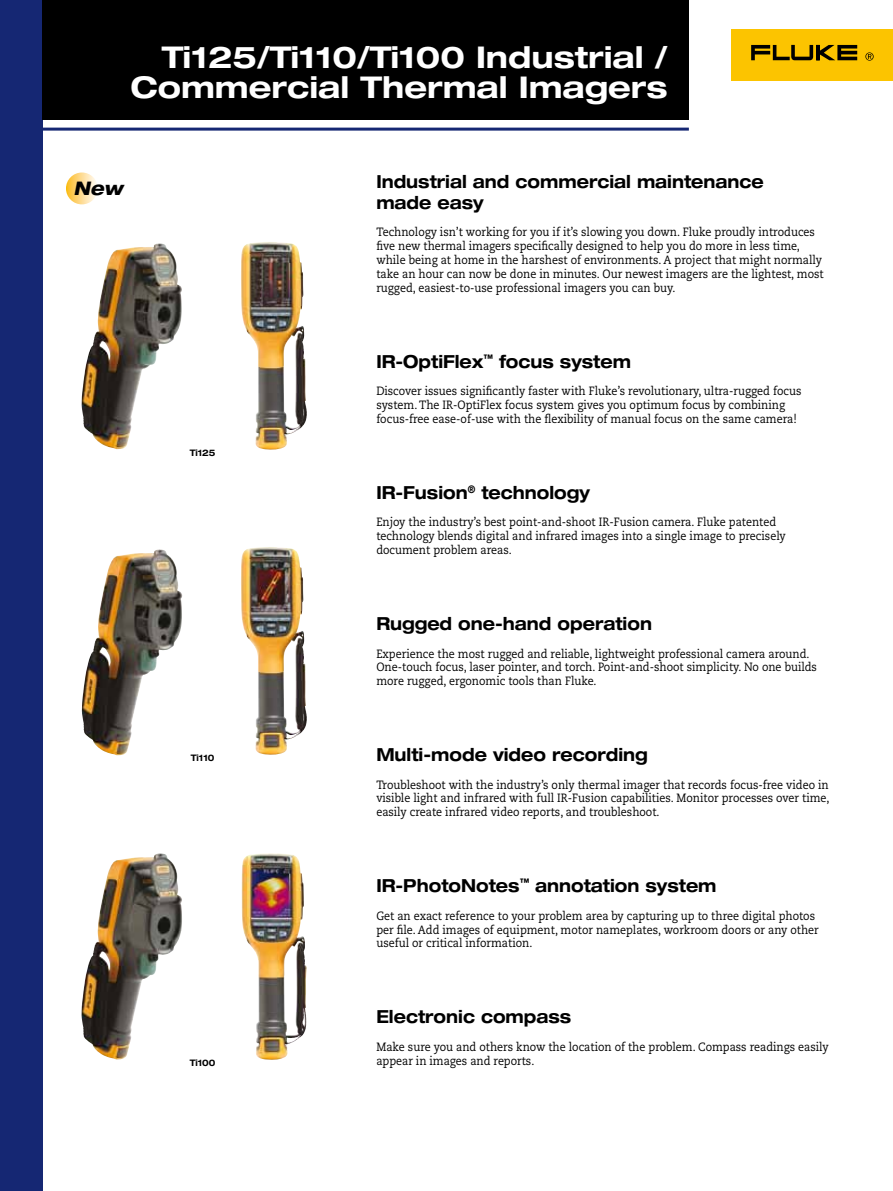
<style>
.page{position:relative;width:893px;height:1191px;background:#fff}
.page>*{position:absolute;margin:0;border:0;box-sizing:border-box;transform-origin:0 0}
.t1{font:700 expanded 30px/30px "Helvetica Neue LT Std";color:#fff;text-align:right}
.t2{font:italic 800 expanded 18.75px "Helvetica Neue LT Std";color:#000;scale:.9 1}
.t3{font:700 expanded 18px/20.7px "Helvetica Neue LT Std";color:#000;scale:.9 1}
.t4{font:12px/13.8px "Caecilia LT Std";color:#000;scale:.9 1}
.t5{font:700 expanded 9px "Helvetica Neue LT Std";color:#000;scale:.9 1}
</style>
<div class="page">
<div style="left:731px;top:30px;width:162px;height:51px;background:#fcc400"></div>
<hr style="left:0;top:128px;width:689px;height:3px;background:#152773">
<svg style="left:751px;top:45px;width:106px;height:15px"></svg>
<svg style="left:865px;top:52px;width:9px;height:9px"></svg>
<div style="left:66px;top:172px;width:32px;height:32px;background:linear-gradient(to right,#fcbc26,#fffbf9);border-radius:16px"></div>
<img style="left:81px;top:244px;width:101px;height:205px">
<img style="left:241px;top:242px;width:66px;height:208px">
<img style="left:82px;top:550px;width:100px;height:205px">
<img style="left:241px;top:547px;width:66px;height:208px">
<img style="left:81px;top:853px;width:101px;height:206px">
<img style="left:242px;top:853px;width:64px;height:207px">
<div style="left:0;top:0;width:43px;height:1191px;background:#152773"></div>
<div style="left:43px;top:0;width:646px;height:119px;background:#000"></div>
<h1 class="t1" style="left:130px;top:41px;width:539px">Ti125/Ti110/Ti100 Industrial /<br>Commercial Thermal Imagers</h1>
<h2 class="t2" style="left:74px;top:177px;width:56px">New</h2>
<h3 class="t3" style="left:376px;top:171px;width:432px">Industrial and commercial maintenance made easy</h3>
<p class="t4" style="left:376px;top:226px;width:499px">Technology isn’t working for you if it’s slowing you down. Fluke proudly introduces five new thermal imagers specifically designed to help you do more in less time, while being at home in the harshest of environments. A project that might normally take an hour can now be done in minutes. Our newest imagers are the lightest, most rugged, easiest-to-use professional imagers you can buy.</p>
<p class="t5" style="left:190px;top:447px;width:30px">Ti125</p>
<p class="t5" style="left:191px;top:752px;width:28px">Ti110</p>
<p class="t5" style="left:190px;top:1056px;width:30px">Ti100</p>
<h3 class="t3" style="left:376px;top:350px;width:285px">IR-OptiFlex<sup>™</sup> focus system</h3>
<p class="t4" style="left:376px;top:384px;width:474px">Discover issues significantly faster with Fluke’s revolutionary, ultra-rugged focus system. The IR-OptiFlex focus system gives you optimum focus by combining focus-free ease-of-use with the flexibility of manual focus on the same camera!</p>
<h3 class="t3" style="left:376px;top:481px;width:239px">IR-Fusion<sup>®</sup> technology</h3>
<p class="t4" style="left:376px;top:515px;width:456px">Enjoy the industry’s best point-and-shoot IR-Fusion camera. Fluke patented technology blends digital and infrared images into a single image to precisely document problem areas.</p>
<h3 class="t3" style="left:376px;top:612px;width:308px">Rugged one-hand operation</h3>
<p class="t4" style="left:376px;top:646px;width:491px">Experience the most rugged and reliable, lightweight professional camera around.<br>One-touch focus, laser pointer, and torch. Point-and-shoot simplicity. No one builds more rugged, ergonomic tools than Fluke.</p>
<h3 class="t3" style="left:376px;top:743px;width:303px">Multi-mode video recording</h3>
<p class="t4" style="left:376px;top:778px;width:505px;text-align:justify">Troubleshoot with the industry’s only thermal imager that records focus-free video in visible light and infrared with full IR-Fusion capabilities. Monitor processes over time, easily create infrared video reports, and troubleshoot.</p>
<h3 class="t3" style="left:376px;top:875px;width:380px">IR-PhotoNotes<sup>™</sup> annotation system</h3>
<p class="t4" style="left:376px;top:909px;width:493px">Get an exact reference to your problem area by capturing up to three digital photos per file. Add images of equipment, motor nameplates, workroom doors or any other useful or critical information.</p>
<h3 class="t3" style="left:376px;top:1006px;width:218px">Electronic compass</h3>
<p class="t4" style="left:376px;top:1040px;width:504px">Make sure you and others know the location of the problem. Compass readings easily appear in images and reports.</p>
</div>
